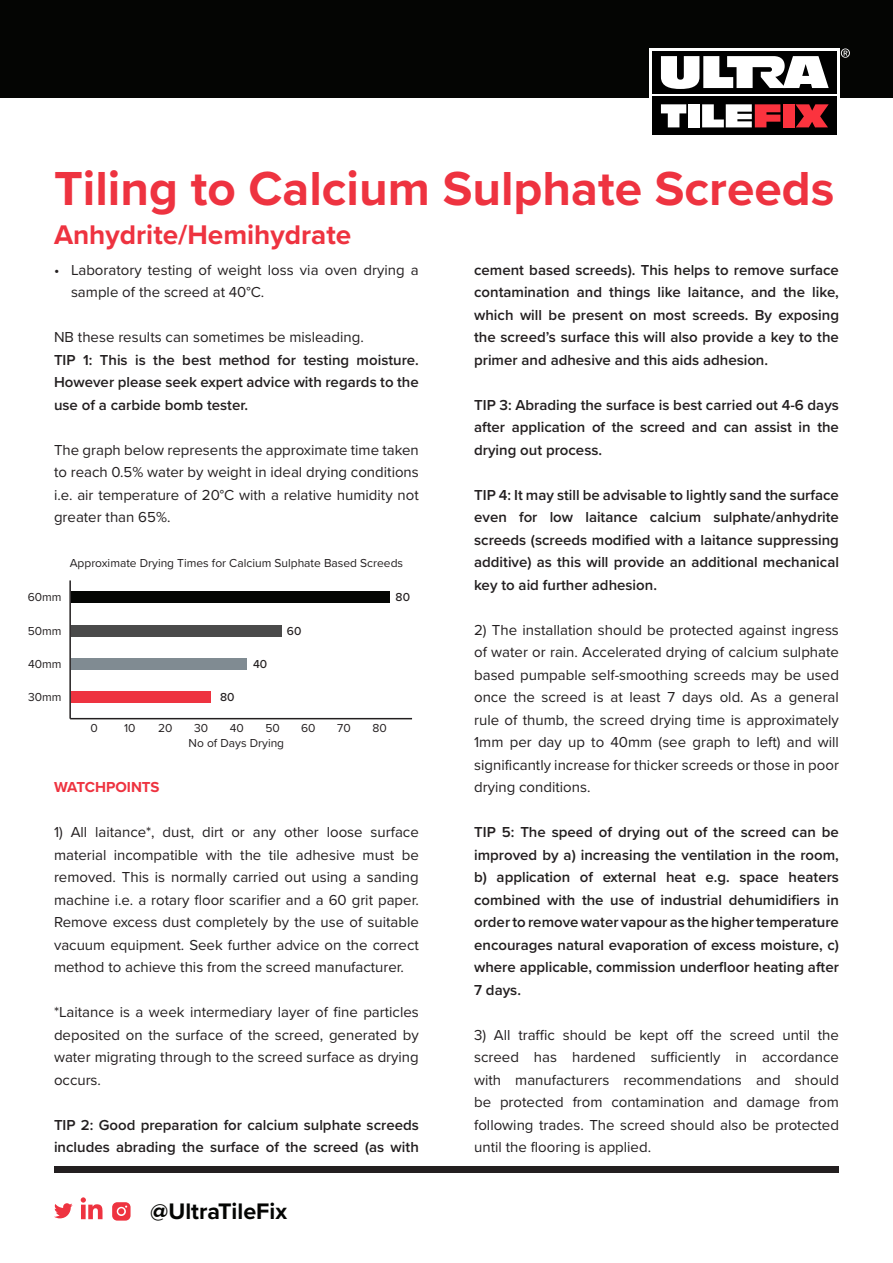
<style>
.page{position:relative;width:893px;height:1263px;background:#fff}
.page>*{position:absolute;margin:0;border:0;box-sizing:border-box;transform-origin:0 0}
.t1{font:700 49.5px "Proxima Nova";color:#ee3340}
.t2{font:700 27.9px "Proxima Nova";color:#ee3340}
.t3{font:700 23.25px "Proxima Nova";color:#040503}
.t4{font:15px/22.5px "Proxima Nova";color:#231f20;text-align:justify}
.t5{font:600 15px/22.5px "Proxima Nova";color:#231f20;text-align:justify}
.t6{font:700 15px "Proxima Nova";color:#ee3340}
.t7{font:12px "Proxima Nova";color:#231f20}
.t8{font:500 12px "Proxima Nova";color:#231f20}
</style>
<div class="page">
<div style="left:0;top:0;width:893px;height:98px;background:#040503"></div>
<div style="left:650px;top:48px;width:190px;height:90px;background:#fff"></div>
<div style="left:652px;top:97px;width:185px;height:38px;background:#000"></div>
<div style="left:652px;top:51px;width:185px;height:43px;background:#000"></div>
<svg style="left:661px;top:56px;width:168px;height:33px"></svg>
<svg style="left:661px;top:104px;width:25px;height:23px"></svg>
<div style="left:688px;top:104px;width:11px;height:23px;background:#fff"></div>
<svg style="left:702px;top:104px;width:78px;height:23px"></svg>
<div style="left:783px;top:104px;width:12px;height:23px;background:#fb333e"></div>
<svg style="left:795px;top:104px;width:34px;height:23px"></svg>
<svg style="left:841px;top:48px;width:9px;height:10px"></svg>
<svg style="left:54px;top:1203px;width:19px;height:15px"></svg>
<svg style="left:81px;top:1197px;width:22px;height:22px"></svg>
<svg style="left:112px;top:1202px;width:19px;height:18px"></svg>
<div style="left:54px;top:1166px;width:157px;height:6px;background:#231f20"></div>
<div style="left:211px;top:1166px;width:157px;height:6px;background:#231f20"></div>
<div style="left:368px;top:1166px;width:157px;height:6px;background:#231f20"></div>
<div style="left:525px;top:1166px;width:157px;height:6px;background:#231f20"></div>
<div style="left:682px;top:1166px;width:157px;height:6px;background:#231f20"></div>
<hr style="left:69px;top:580px;width:2px;height:139px;background:#231f20">
<hr style="left:70px;top:718px;width:342px;height:1px;background:#231f20">
<div style="left:71px;top:692px;width:139px;height:11px;background:#ee3340"></div>
<div style="left:71px;top:658px;width:175px;height:11px;background:#808b92"></div>
<div style="left:71px;top:625px;width:211px;height:11px;background:#4a4a4a"></div>
<div style="left:71px;top:592px;width:318px;height:11px;background:#040503"></div>
<p class="t1" style="left:54px;top:152px;width:782px">Tiling to Calcium Sulphate Screeds</p>
<p class="t2" style="left:54px;top:214px;width:299px">Anhydrite/Hemihydrate</p>
<p class="t4" style="left:71px;top:258px;width:349px;text-indent:-17px">• Laboratory testing of weight loss via oven drying a sample of the screed at 40°C.</p>
<p class="t4" style="left:54px;top:325px;width:311px">NB these results can sometimes be misleading.</p>
<p class="t5" style="left:54px;top:348px;width:366px">TIP 1: This is the best method for testing moisture.<br>However please seek expert advice with regards to the use of a carbide bomb tester.</p>
<p class="t4" style="left:54px;top:438px;width:366px">The graph below represents the approximate time taken to reach 0.5% water by weight in ideal drying conditions i.e. air temperature of 20°C with a relative humidity not greater than 65%.</p>
<p class="t7" style="left:70px;top:554px;width:335px">Approximate Drying Times for Calcium Sulphate Based Screeds</p>
<p class="t7" style="left:28px;top:588px;width:35px">60mm</p>
<p class="t8" style="left:396px;top:588px;width:16px">80</p>
<p class="t7" style="left:28px;top:622px;width:35px">50mm</p>
<p class="t8" style="left:287px;top:622px;width:16px">60</p>
<p class="t7" style="left:28px;top:655px;width:35px">40mm</p>
<p class="t8" style="left:253px;top:655px;width:16px">40</p>
<p class="t7" style="left:28px;top:688px;width:35px">30mm</p>
<p class="t8" style="left:220px;top:688px;width:16px">80</p>
<p class="t7" style="left:90px;top:719px;width:9px">0</p>
<p class="t7" style="left:124px;top:719px;width:13px">10</p>
<p class="t7" style="left:158px;top:719px;width:16px">20</p>
<p class="t7" style="left:194px;top:719px;width:16px">30</p>
<p class="t7" style="left:230px;top:719px;width:16px">40</p>
<p class="t7" style="left:265px;top:719px;width:16px">50</p>
<p class="t7" style="left:301px;top:719px;width:16px">60</p>
<p class="t7" style="left:337px;top:719px;width:15px">70</p>
<p class="t7" style="left:373px;top:719px;width:16px">80</p>
<p class="t7" style="left:189px;top:734px;width:97px">No of Days Drying</p>
<p class="t6" style="left:54px;top:776px;width:107px">WATCHPOINTS</p>
<p class="t4" style="left:54px;top:820px;width:366px">1) All laitance*, dust, dirt or any other loose surface material incompatible with the tile adhesive must be removed. This is normally carried out using a sanding machine i.e. a rotary floor scarifier and a 60 grit paper.<br>Remove excess dust completely by the use of suitable vacuum equipment. Seek further advice on the correct method to achieve this from the screed manufacturer.</p>
<p class="t4" style="left:54px;top:1000px;width:366px">*Laitance is a week intermediary layer of fine particles deposited on the surface of the screed, generated by water migrating through to the screed surface as drying occurs.</p>
<p class="t5" style="left:54px;top:1113px;width:366px">TIP 2: Good preparation for calcium sulphate screeds includes abrading the surface of the screed (as with</p>
<p class="t3" style="left:150px;top:1194px;width:138px">@UltraTileFix</p>
<p class="t5" style="left:474px;top:258px;width:366px">cement based screeds). This helps to remove surface contamination and things like laitance, and the like, which will be present on most screeds. By exposing the screed’s surface this will also provide a key to the primer and adhesive and this aids adhesion.</p>
<p class="t5" style="left:474px;top:393px;width:366px">TIP 3: Abrading the surface is best carried out 4-6 days after application of the screed and can assist in the drying out process.</p>
<p class="t5" style="left:474px;top:483px;width:366px">TIP 4: It may still be advisable to lightly sand the surface even for low laitance calcium sulphate/anhydrite screeds (screeds modified with a laitance suppressing additive) as this will provide an additional mechanical key to aid further adhesion.</p>
<p class="t4" style="left:474px;top:618px;width:366px">2) The installation should be protected against ingress of water or rain. Accelerated drying of calcium sulphate based pumpable self-smoothing screeds may be used once the screed is at least 7 days old. As a general rule of thumb, the screed drying time is approximately 1mm per day up to 40mm (see graph to left) and will significantly increase for thicker screeds or those in poor drying conditions.</p>
<p class="t5" style="left:474px;top:821px;width:366px">TIP 5: The speed of drying out of the screed can be improved by a) increasing the ventilation in the room, b) application of external heat e.g. space heaters combined with the use of industrial dehumidifiers in order to remove water vapour as the higher temperature encourages natural evaporation of excess moisture, c) where applicable, commission underfloor heating after 7 days.</p>
<p class="t4" style="left:474px;top:1023px;width:366px">3) All traffic should be kept off the screed until the screed has hardened sufficiently in accordance with manufacturers recommendations and should be protected from contamination and damage from following trades. The screed should also be protected until the flooring is applied.</p>
</div>
